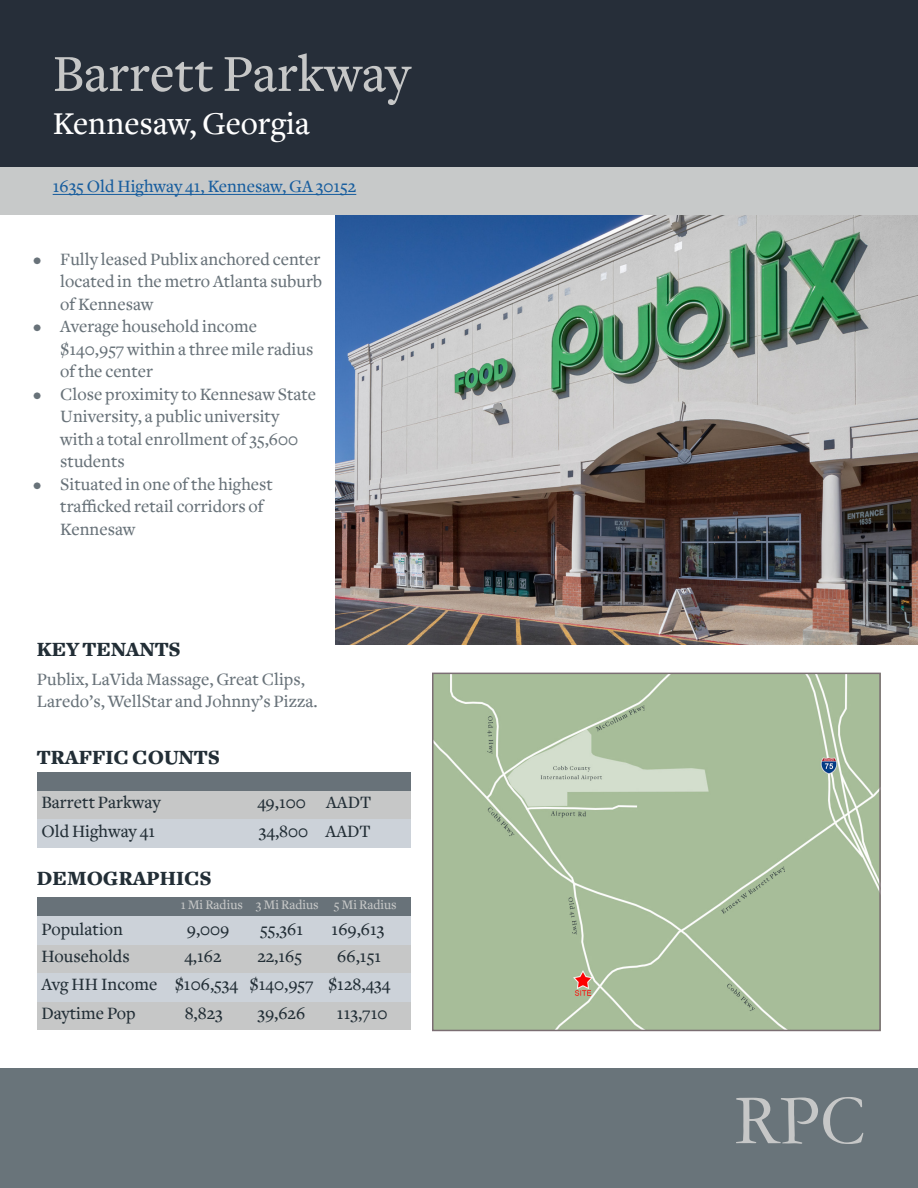
<style>
.page{position:relative;width:918px;height:1188px;background:#fff}
.page>*{position:absolute;margin:0;border:0;box-sizing:border-box;transform-origin:0 0}
.t1{font:72px "Garamond";color:#c6c7c7}
.t2{font:500 54px "Freight Text";color:#c6c7c7}
.t3{font:500 33px "Freight Text";color:#fff}
.t4{font:900 21px "Freight Text";color:#222e36}
.t5{font:500 18px/22.5px "Freight Text";color:#687279}
.t6{font:500 18px "Freight Text";color:#222e36}
.t7{font:500 18px "Freight Text";color:#175d9e}
.t8{font:500 13.5px "Freight Text";color:#c6c7c7}
</style>
<div class="page">
<div style="left:0;top:1068px;width:918px;height:120px;background:#69747a"></div>
<div style="left:0;top:0;width:918px;height:167px;background:#262e39"></div>
<div style="left:0;top:167px;width:918px;height:48px;background:#c7c9c9"></div>
<div style="left:37px;top:772px;width:373px;height:19px;background:#687279"></div>
<div style="left:37px;top:897px;width:373px;height:19px;background:#687279"></div>
<div style="left:37px;top:791px;width:373px;height:28px;background:#c6c7c7"></div>
<div style="left:37px;top:944px;width:373px;height:29px;background:#c6c7c7"></div>
<div style="left:37px;top:1001px;width:373px;height:29px;background:#c6c7c7"></div>
<div style="left:37px;top:916px;width:373px;height:28px;background:#ccd2d9"></div>
<div style="left:37px;top:819px;width:373px;height:29px;background:#ccd2d9"></div>
<div style="left:37px;top:973px;width:373px;height:28px;background:#ccd2d9"></div>
<img style="left:336px;top:215px;width:582px;height:429px">
<img style="left:435px;top:676px;width:443px;height:352px">
<div style="left:432px;top:673px;width:449px;height:358px;border:2px solid #7b6e73"></div>
<hr style="left:53px;top:194px;width:303px;height:1px;background:#175d9e">
<p class="t2" style="left:53px;top:44px;width:359px">Barrett Parkway</p>
<p class="t3" style="left:53px;top:106px;width:259px">Kennesaw, Georgia</p>
<p class="t7" style="left:53px;top:177px;width:305px">1635 Old Highway 41, Kennesaw, GA 30152</p>
<p class="t5" style="left:60px;top:248px;width:263px;text-align:justify;text-indent:-27px">• Fully leased Publix anchored center located in the metro Atlanta suburb of Kennesaw</p>
<p class="t5" style="left:60px;top:316px;width:255px;text-indent:-27px">• Average household income $140,957 within a three mile radius of the center</p>
<p class="t5" style="left:60px;top:383px;width:257px;text-indent:-27px">• Close proximity to Kennesaw State<br>University, a public university with a total enrollment of 35,600 students</p>
<p class="t5" style="left:60px;top:473px;width:214px;text-indent:-27px">• Situated in one of the highest trafficked retail corridors of<br>Kennesaw</p>
<p class="t4" style="left:37px;top:637px;width:145px">KEY TENANTS</p>
<p class="t5" style="left:37px;top:669px;width:282px;line-height:21.6px">Publix, LaVida Massage, Great Clips,<br>Laredo’s, WellStar and Johnny’s Pizza.</p>
<p class="t4" style="left:37px;top:745px;width:185px">TRAFFIC COUNTS</p>
<p class="t6" style="left:41px;top:793px;width:121px">Barrett Parkway</p>
<p class="t6" style="left:257px;top:793px;width:115px">49,100 AADT</p>
<p class="t6" style="left:41px;top:821px;width:115px">Old Highway 41</p>
<p class="t6" style="left:259px;top:821px;width:113px">34,800 AADT</p>
<p class="t4" style="left:37px;top:866px;width:176px">DEMOGRAPHICS</p>
<p class="t8" style="left:181px;top:898px;width:218px">1 Mi Radius 3 Mi Radius 5 Mi Radius</p>
<p class="t6" style="left:41px;top:920px;width:83px">Population</p>
<p class="t6" style="left:187px;top:920px;width:44px">9,009</p>
<p class="t6" style="left:260px;top:920px;width:44px">55,361</p>
<p class="t6" style="left:332px;top:920px;width:55px">169,613</p>
<p class="t6" style="left:41px;top:946px;width:90px">Households</p>
<p class="t6" style="left:184px;top:946px;width:39px">4,162</p>
<p class="t6" style="left:257px;top:946px;width:46px">22,165</p>
<p class="t6" style="left:337px;top:946px;width:45px">66,151</p>
<p class="t6" style="left:41px;top:975px;width:351px">Avg HH Income $106,534 $140,957 $128,434</p>
<p class="t6" style="left:41px;top:1003px;width:96px">Daytime Pop</p>
<p class="t6" style="left:185px;top:1003px;width:40px">8,823</p>
<p class="t6" style="left:257px;top:1003px;width:49px">39,626</p>
<p class="t6" style="left:337px;top:1003px;width:52px">113,710</p>
<p class="t1" style="left:734px;top:1072px;width:133px">RPC</p>
</div>
